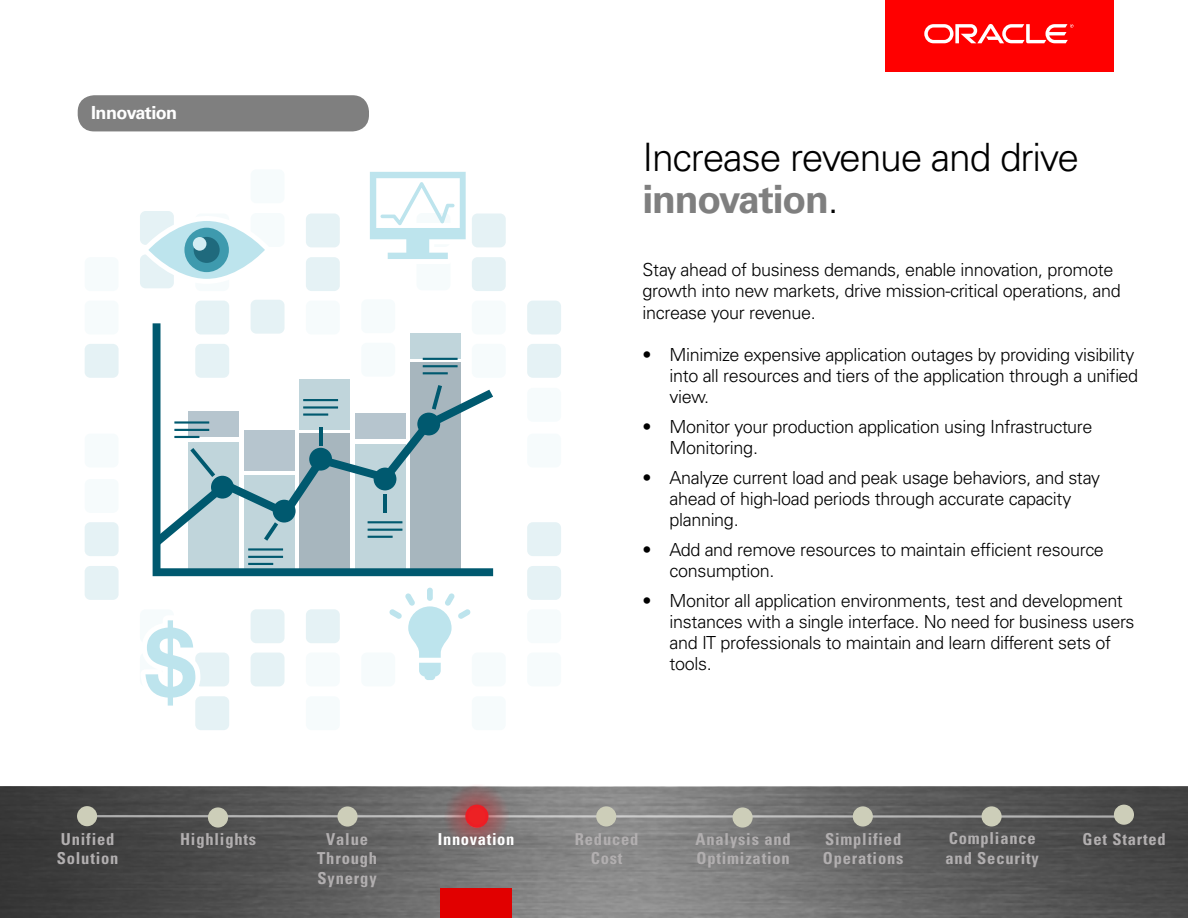
<style>
.page{position:relative;width:1188px;height:918px;background:#fff}
.page>*{position:absolute;margin:0;border:0;box-sizing:border-box;transform-origin:0 0}
.t1{font:300 39px/42px "Univers LT Std";letter-spacing:-.03em;color:#000}
.t2{font:300 18px/21px "Univers LT Std";letter-spacing:-.02em;color:#000}
.t3{font:700 18px "Univers LT Std";letter-spacing:-.03em;color:#fff}
.t4{font:700 condensed 16.5px/19.5px "Univers LT Std";letter-spacing:.05em;color:#b2afb0}
.t5{font:700 condensed 16.5px "Univers LT Std";letter-spacing:.04em;color:#fff}
.s1{font-weight:700;color:#7f7f7f}
</style>
<div class="page">
<div style="left:85px;top:301px;width:34px;height:34px;background:#f6fbfc;border-radius:6px"></div>
<div style="left:85px;top:257px;width:34px;height:34px;background:#f6fbfc;border-radius:6px"></div>
<div style="left:85px;top:344px;width:34px;height:34px;background:#e5f2f5;border-radius:6px"></div>
<div style="left:85px;top:479px;width:34px;height:34px;background:#f6fbfc;border-radius:6px"></div>
<div style="left:85px;top:434px;width:34px;height:34px;background:#f6fbfc;border-radius:6px"></div>
<div style="left:85px;top:566px;width:34px;height:34px;background:#e5f2f5;border-radius:6px"></div>
<div style="left:85px;top:522px;width:34px;height:34px;background:#e5f2f5;border-radius:6px"></div>
<div style="left:140px;top:211px;width:34px;height:34px;background:#e5f2f5;border-radius:6px"></div>
<div style="left:140px;top:254px;width:34px;height:34px;background:#e5f2f5;border-radius:6px"></div>
<div style="left:140px;top:609px;width:34px;height:34px;background:#f6fbfc;border-radius:6px"></div>
<div style="left:195px;top:257px;width:34px;height:34px;background:#f6fbfc;border-radius:6px"></div>
<div style="left:195px;top:301px;width:34px;height:34px;background:#e5f2f5;border-radius:6px"></div>
<div style="left:195px;top:696px;width:34px;height:34px;background:#e5f2f5;border-radius:6px"></div>
<div style="left:195px;top:653px;width:34px;height:33px;background:#e5f2f5;border-radius:6px"></div>
<div style="left:251px;top:653px;width:34px;height:33px;background:#e5f2f5;border-radius:6px"></div>
<div style="left:251px;top:609px;width:34px;height:34px;background:#e5f2f5;border-radius:6px"></div>
<div style="left:251px;top:213px;width:34px;height:34px;background:#f6fbfc;border-radius:6px"></div>
<div style="left:251px;top:169px;width:34px;height:34px;background:#f6fbfc;border-radius:6px"></div>
<div style="left:251px;top:300px;width:34px;height:34px;background:#e5f2f5;border-radius:6px"></div>
<div style="left:306px;top:301px;width:34px;height:34px;background:#f6fbfc;border-radius:6px"></div>
<div style="left:306px;top:213px;width:34px;height:34px;background:#e5f2f5;border-radius:6px"></div>
<div style="left:306px;top:257px;width:34px;height:34px;background:#e5f2f5;border-radius:6px"></div>
<div style="left:306px;top:653px;width:34px;height:33px;background:#f6fbfc;border-radius:6px"></div>
<div style="left:306px;top:696px;width:34px;height:34px;background:#f6fbfc;border-radius:6px"></div>
<div style="left:306px;top:609px;width:34px;height:34px;background:#e5f2f5;border-radius:6px"></div>
<div style="left:472px;top:301px;width:34px;height:34px;background:#f6fbfc;border-radius:6px"></div>
<div style="left:472px;top:344px;width:34px;height:34px;background:#f6fbfc;border-radius:6px"></div>
<div style="left:472px;top:213px;width:34px;height:34px;background:#e5f2f5;border-radius:6px"></div>
<div style="left:472px;top:257px;width:34px;height:34px;background:#e5f2f5;border-radius:6px"></div>
<div style="left:472px;top:653px;width:34px;height:33px;background:#f6fbfc;border-radius:6px"></div>
<div style="left:472px;top:696px;width:34px;height:34px;background:#f6fbfc;border-radius:6px"></div>
<div style="left:527px;top:388px;width:34px;height:34px;background:#f6fbfc;border-radius:6px"></div>
<div style="left:527px;top:434px;width:34px;height:34px;background:#f6fbfc;border-radius:6px"></div>
<div style="left:527px;top:301px;width:34px;height:34px;background:#e5f2f5;border-radius:6px"></div>
<div style="left:527px;top:344px;width:34px;height:34px;background:#e5f2f5;border-radius:6px"></div>
<div style="left:527px;top:609px;width:34px;height:34px;background:#f6fbfc;border-radius:6px"></div>
<div style="left:527px;top:653px;width:34px;height:33px;background:#f6fbfc;border-radius:6px"></div>
<div style="left:527px;top:522px;width:34px;height:34px;background:#e5f2f5;border-radius:6px"></div>
<div style="left:527px;top:566px;width:34px;height:34px;background:#e5f2f5;border-radius:6px"></div>
<div style="left:417px;top:256px;width:33px;height:34px;background:#f6fbfc;border-radius:6px"></div>
<div style="left:361px;top:653px;width:34px;height:33px;background:#f6fbfc;border-radius:6px"></div>
<div style="left:361px;top:299px;width:34px;height:34px;background:#f6fbfc;border-radius:6px"></div>
<svg style="left:143px;top:221px;width:122px;height:58px"></svg>
<div style="left:184px;top:228px;width:45px;height:44px;background:#3e9aae;border-radius:50%"></div>
<div style="left:194px;top:237px;width:26px;height:26px;background:#1f6a7d;border-radius:50%"></div>
<div style="left:193px;top:237px;width:13px;height:14px;background:#d2edf3;border-radius:50%"></div>
<svg style="left:389px;top:587px;width:82px;height:93px"></svg>
<svg style="left:153px;top:323px;width:340px;height:253px"></svg>
<svg style="left:370px;top:171px;width:96px;height:88px"></svg>
<svg style="left:145px;top:620px;width:55px;height:86px"></svg>
<div style="left:78px;top:95px;width:291px;height:36px;background:#7f7f7f;border-radius:16px"></div>
<div style="left:885px;top:0;width:229px;height:71px;background:#f00"></div>
<svg style="left:924px;top:24px;width:149px;height:19px"></svg>
<svg style="left:0;top:787px;width:1188px;height:131px;background:#606060"></svg>
<hr style="left:87px;top:815px;width:1037px;height:3px;background:#fff">
<div style="left:1114px;top:805px;width:20px;height:20px;background:#cdceb9;border-radius:50%"></div>
<div style="left:982px;top:806px;width:20px;height:21px;background:#cdceb9;border-radius:50%"></div>
<div style="left:853px;top:806px;width:20px;height:21px;background:#cdceb9;border-radius:50%"></div>
<div style="left:733px;top:807px;width:20px;height:21px;background:#cdceb9;border-radius:50%"></div>
<div style="left:596px;top:806px;width:20px;height:21px;background:#cdceb9;border-radius:50%"></div>
<div style="left:337px;top:806px;width:21px;height:21px;background:#cdceb9;border-radius:50%"></div>
<div style="left:208px;top:807px;width:20px;height:21px;background:#cdceb9;border-radius:50%"></div>
<div style="left:77px;top:806px;width:20px;height:20px;background:#cdceb9;border-radius:50%"></div>
<div style="left:443px;top:783px;width:66px;height:66px;background:#d2232a;opacity:.75"></div>
<div style="left:467px;top:806px;width:20px;height:20px;background:#ed2124;border-radius:50%"></div>
<div style="left:465px;top:805px;width:23px;height:23px;border:3px solid #ed1d24;border-radius:50%"></div>
<div style="left:440px;top:889px;width:72px;height:29px;background:#e10000"></div>
<p class="t3" style="left:91px;top:102px;width:88px">Innovation</p>
<h1 class="t1" style="left:642px;top:137px;width:438px">Increase revenue and drive <span class="s1">innovation</span>.</h1>
<p class="t2" style="left:642px;top:258px;width:480px;line-height:21.6px">Stay ahead of business demands, enable innovation, promote growth into new markets, drive mission-critical operations, and increase your revenue.</p>
<p class="t2" style="left:669px;top:345px;width:470px;text-indent:-27px">• Minimize expensive application outages by providing visibility into all resources and tiers of the application through a unified view.</p>
<p class="t2" style="left:669px;top:417px;width:425px;text-indent:-27px">• Monitor your production application using Infrastructure<br>Monitoring.</p>
<p class="t2" style="left:669px;top:468px;width:432px;text-indent:-27px">• Analyze current load and peak usage behaviors, and stay ahead of high-load periods through accurate capacity planning.</p>
<p class="t2" style="left:669px;top:540px;width:436px;text-indent:-27px">• Add and remove resources to maintain efficient resource consumption.</p>
<p class="t2" style="left:669px;top:591px;width:467px;text-indent:-27px">• Monitor all application environments, test and development instances with a single interface. No need for business users and IT professionals to maintain and learn different sets of tools.</p>
<p class="t4" style="left:57px;top:829px;width:63px">Unified<br>Solution</p>
<p class="t4" style="left:180px;top:829px;width:78px">Highlights</p>
<p class="t4" style="left:317px;top:829px;width:61px;text-align:center">Value<br>Through<br>Synergy</p>
<p class="t5" style="left:438px;top:829px;width:78px">Innovation</p>
<p class="t4" style="left:575px;top:829px;width:65px;text-align:center">Reduced<br>Cost</p>
<p class="t4" style="left:696px;top:829px;width:97px">Analysis and<br>Optimization</p>
<p class="t4" style="left:823px;top:829px;width:82px">Simplified<br>Operations</p>
<p class="t4" style="left:946px;top:829px;width:95px">Compliance and Security</p>
<p class="t4" style="left:1082px;top:829px;width:85px">Get Started</p>
</div>
